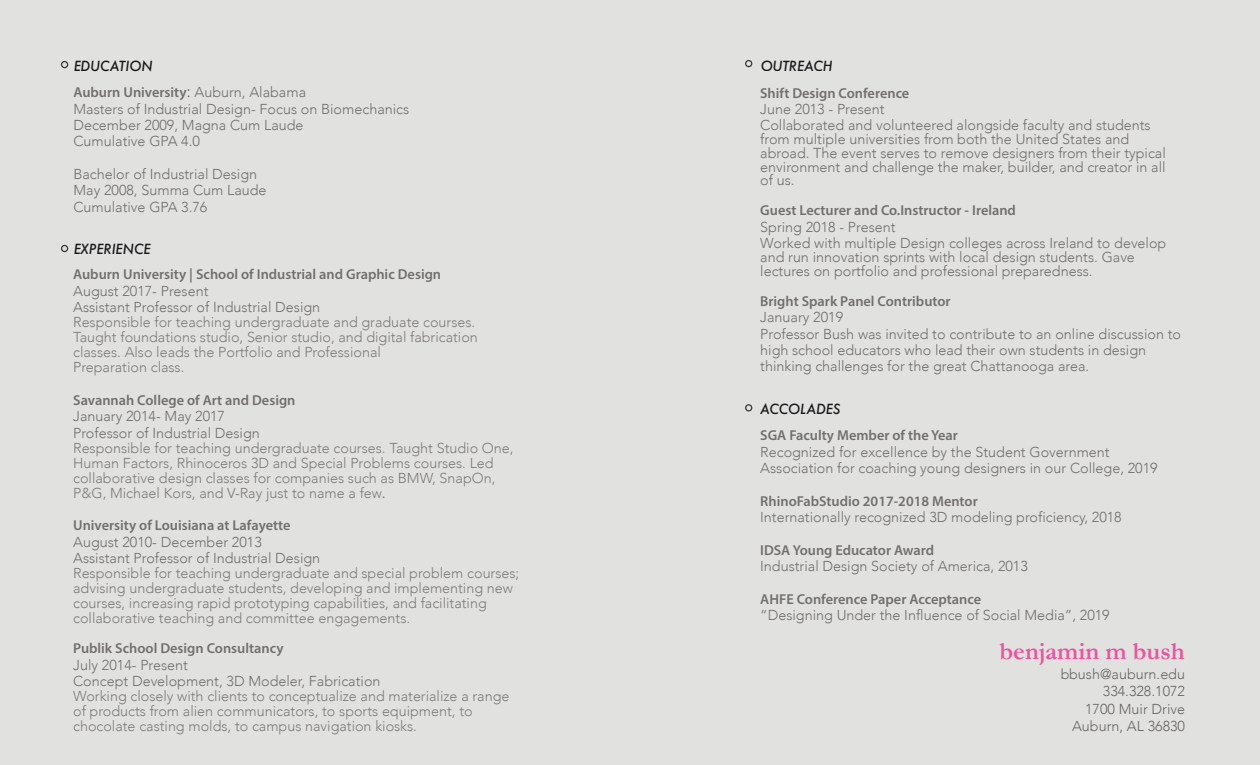
<style>
.page{position:relative;width:1260px;height:765px;background:#e1e1e0}
.page>*{position:absolute;margin:0;border:0;box-sizing:border-box;transform-origin:0 0}
.t1{font:700 25px "Garamond";color:#ee539d}
.t2{font:300 14.38px/16.4px "Avenir";color:rgb(34 31 31/.85)}
.t3{font:300 14.38px/15px "Avenir";color:rgb(34 31 31/.75)}
.t4{font:600 14.38px "Myriad Pro";color:rgb(34 31 31/.85)}
.t5{font:italic 500 13.62px "Futura";color:#020203}
.s1{font-family:"Century Gothic";font-weight:400}
.s2{font-family:"Avenir";font-weight:300}
.s3{font-family:"Myriad Pro";font-weight:400}
</style>
<div class="page">
<div style="left:61px;top:61px;width:7px;height:7px;border:1px solid #221f1f;border-radius:50%"></div>
<div style="left:61px;top:245px;width:7px;height:7px;border:1px solid #221f1f;border-radius:50%"></div>
<div style="left:745px;top:404px;width:7px;height:7px;border:1px solid #221f1f;border-radius:50%"></div>
<div style="left:745px;top:60px;width:7px;height:7px;border:1px solid #221f1f;border-radius:50%"></div>
<p class="t5" style="left:73px;top:58px;width:81px">EDUCATION</p>
<p class="t5" style="left:760px;top:58px;width:74px">OUTREACH</p>
<p class="t4" style="left:73px;top:86px;width:234px">Auburn University<span class="s1">:</span> <span class="s2">Auburn, Alabama</span></p>
<p class="t2" style="left:73px;top:102px;width:337px">Masters of Industrial Design- Focus on Biomechanics<br>December 2009, Magna Cum Laude<br>Cumulative GPA 4.0</p>
<p class="t2" style="left:73px;top:167px;width:195px">Bachelor of Industrial Design<br>May 2008, Summa Cum Laude<br>Cumulative GPA 3.76</p>
<p class="t5" style="left:73px;top:241px;width:79px">EXPERIENCE</p>
<p class="t4" style="left:73px;top:269px;width:369px">Auburn University | School of Industrial and Graphic Design</p>
<p class="t2" style="left:73px;top:284px;width:249px">August 2017- Present<br>Assistant Professor of Industrial Design</p>
<p class="t3" style="left:73px;top:316px;width:406px">Responsible for teaching undergraduate and graduate courses.<br>Taught foundations studio, Senior studio, and digital fabrication classes. Also leads the Portfolio and Professional<br>Preparation class.</p>
<p class="t4" style="left:73px;top:394px;width:224px">Savannah College of Art and Design</p>
<p class="t2" style="left:73px;top:409px;width:188px">January 2014- May 2017<br>Professor of Industrial Design</p>
<p class="t3" style="left:73px;top:441px;width:442px">Responsible for teaching undergraduate courses. Taught Studio One, Human Factors, Rhinoceros 3D and Special Problems courses. Led collaborative design classes for companies such as BMW, SnapOn, P&amp;G, Michael Kors, and V-Ray just to name a few<span class="s3">.</span></p>
<p class="t4" style="left:73px;top:520px;width:219px">University of Louisiana at Lafayette</p>
<p class="t2" style="left:73px;top:535px;width:249px">August 2010- December 2013<br>Assistant Professor of Industrial Design</p>
<p class="t3" style="left:73px;top:567px;width:448px">Responsible for teaching undergraduate and special problem courses; advising undergraduate students, developing and implementing new courses, increasing rapid prototyping capabilities, and facilitating collaborative teaching and committee engagements.</p>
<p class="t4" style="left:73px;top:643px;width:212px">Publik School Design Consultancy</p>
<p class="t2" style="left:73px;top:658px;width:309px">July 2014- Present<br>Concept Development, 3D Modeler, Fabrication</p>
<p class="t3" style="left:73px;top:690px;width:438px">Working closely with clients to conceptualize and materialize a range of products from alien communicators, to sports equipment, to chocolate casting molds, to campus navigation kiosks.</p>
<p class="t4" style="left:760px;top:87px;width:151px">Shift Design Conference</p>
<p class="t2" style="left:760px;top:102px;width:392px">June 2013 - Present<br>Collaborated and volunteered alongside faculty and students</p>
<p class="t2" style="left:760px;top:133px;width:407px;line-height:13.8px">from multiple universities from both the United States and abroad. The event serves to remove designers from their typical environment and challenge the maker, builder, and creator in all of us.</p>
<p class="t4" style="left:760px;top:205px;width:257px">Guest Lecturer and Co.Instructor - Ireland</p>
<p class="t2" style="left:760px;top:220px;width:408px">Spring 2018 - Present<br>Worked with multiple Design colleges across Ireland to develop</p>
<p class="t2" style="left:760px;top:251px;width:376px;line-height:13.8px">and run innovation sprints with local design students. Gave lectures on portfolio and professional preparedness.</p>
<p class="t4" style="left:760px;top:295px;width:192px">Bright Spark Panel Contributor</p>
<p class="t2" style="left:760px;top:310px;width:422px">January 2019<br>Professor Bush was invited to contribute to an online discussion to high school educators who lead their own students in design thinking challenges for the great Chattanooga area.</p>
<p class="t5" style="left:760px;top:402px;width:82px">ACCOLADES</p>
<p class="t4" style="left:760px;top:429px;width:199px">SGA Faculty Member of the Year</p>
<p class="t2" style="left:760px;top:445px;width:399px">Recognized for excellence by the Student Government<br>Association for coaching young designers in our College, 2019</p>
<p class="t4" style="left:760px;top:495px;width:219px">RhinoFabStudio 2017-2018 Mentor</p>
<p class="t2" style="left:760px;top:510px;width:363px">Internationally recognized 3D modeling proficiency, 2018</p>
<p class="t4" style="left:760px;top:544px;width:175px">IDSA Young Educator Award</p>
<p class="t2" style="left:760px;top:559px;width:269px">Industrial Design Society of America, 2013</p>
<p class="t4" style="left:760px;top:593px;width:222px">AHFE Conference Paper Acceptance</p>
<p class="t2" style="left:760px;top:608px;width:351px">“Designing Under the Influence of Social Media”, 2019</p>
<h1 class="t1" style="left:999px;top:643px;width:187px">benjamin m bush</h1>
<p class="t2" style="left:1060px;top:666px;width:126px;line-height:17.5px;text-align:right">bbush@auburn.edu<br>334.328.1072<br>1700 Muir Drive<br>Auburn, AL 36830</p>
</div>
